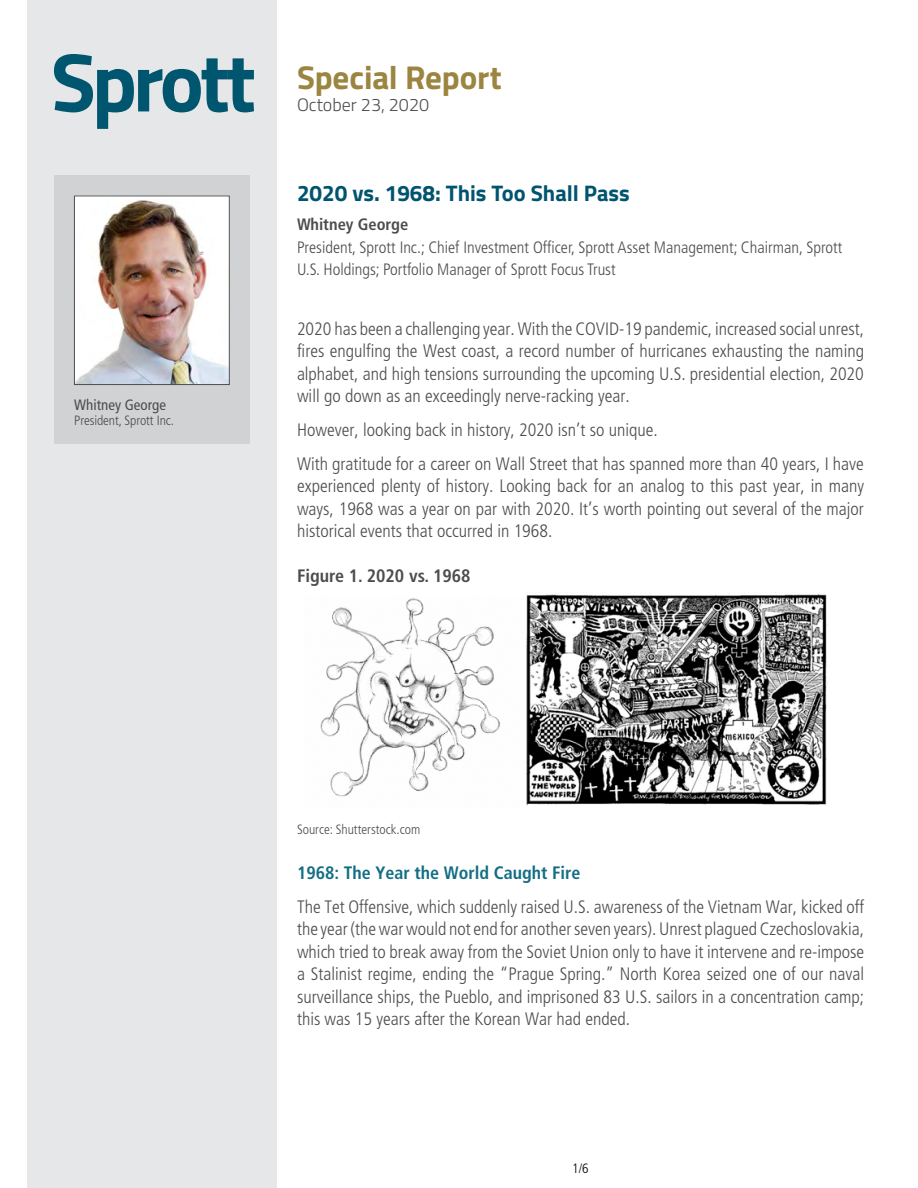
<style>
.page{position:relative;width:918px;height:1188px;background:#fff}
.page>*{position:absolute;margin:0;border:0;box-sizing:border-box;transform-origin:0 0}
.t1{font:700 33px "Titillium Web";letter-spacing:-.005em;color:#9b8541}
.t2{font:700 22.5px "Titillium Web";color:#00546f}
.t3{font:300 condensed 18px/22.5px "Frutiger LT Std";color:#4d4d4e;text-align:justify}
.t4{font:700 condensed 18px "Frutiger LT Std";color:#136e85}
.t5{font:700 condensed 18px "Frutiger LT Std";color:#4d4d4e}
.t6{font:300 18px "Titillium Web";color:#4d4d4e}
.t7{font:300 condensed 16.5px/22.5px "Frutiger LT Std";color:#4d4d4e}
.t8{font:700 condensed 16.5px "Frutiger LT Std";color:#4d4d4e}
.t9{font:condensed 15px "Frutiger LT Std";color:#4d4d4e}
.t10{font:300 condensed 13.5px "Frutiger LT Std";color:#4d4d4e}
.t11{font:300 condensed 13.5px "Frutiger LT Std";color:#000}
</style>
<div class="page">
<img style="left:320px;top:598px;width:180px;height:199px">
<div style="left:27px;top:0;width:250px;height:1188px;background:#e5e7e8"></div>
<svg style="left:54px;top:54px;width:200px;height:75px"></svg>
<div style="left:54px;top:176px;width:196px;height:268px;background:#d1d2d4"></div>
<img style="left:76px;top:198px;width:152px;height:185px">
<div style="left:74px;top:196px;width:156px;height:189px;border:1px solid #4d4d4e"></div>
<img style="left:526px;top:594px;width:302px;height:212px">
<p class="t9" style="left:74px;top:396px;width:93px">Whitney George</p>
<p class="t10" style="left:74px;top:412px;width:101px">President, Sprott Inc.</p>
<h1 class="t1" style="left:297px;top:52px;width:206px">Special Report</h1>
<p class="t6" style="left:297px;top:92px;width:134px">October 23, 2020</p>
<p class="t2" style="left:297px;top:176px;width:334px">2020 vs. 1968: This Too Shall Pass</p>
<p class="t8" style="left:297px;top:215px;width:113px">Whitney George</p>
<p class="t7" style="left:297px;top:236px;width:547px">President, Sprott Inc.; Chief Investment Officer, Sprott Asset Management; Chairman, Sprott<br>U.S. Holdings; Portfolio Manager of Sprott Focus Trust</p>
<p class="t3" style="left:297px;top:318px;width:569px">2020 has been a challenging year. With the COVID-19 pandemic, increased social unrest, fires engulfing the West coast, a record number of hurricanes exhausting the naming alphabet, and high tensions surrounding the upcoming U.S. presidential election, 2020 will go down as an exceedingly nerve-racking year.</p>
<p class="t3" style="left:297px;top:413px;width:568px;line-height:33.8px">However, looking back in history, 2020 isn’t so unique.<br>With gratitude for a career on Wall Street that has spanned more than 40 years, I have</p>
<p class="t3" style="left:297px;top:475px;width:569px">experienced plenty of history. Looking back for an analog to this past year, in many ways, 1968 was a year on par with 2020. It’s worth pointing out several of the major historical events that occurred in 1968.</p>
<p class="t5" style="left:297px;top:565px;width:175px">Figure 1. 2020 vs. 1968</p>
<p class="t10" style="left:297px;top:821px;width:125px">Source: Shutterstock.com</p>
<p class="t4" style="left:297px;top:862px;width:285px">1968: The Year the World Caught Fire</p>
<p class="t3" style="left:297px;top:895px;width:569px">The Tet Offensive, which suddenly raised U.S. awareness of the Vietnam War, kicked off the year (the war would not end for another seven years). Unrest plagued Czechoslovakia, which tried to break away from the Soviet Union only to have it intervene and re-impose a Stalinist regime, ending the “Prague Spring.” North Korea seized one of our naval surveillance ships, the Pueblo, and imprisoned 83 U.S. sailors in a concentration camp; this was 15 years after the Korean War had ended.</p>
<p class="t11" style="left:572px;top:1160px;width:18px">1/6</p>
</div>
